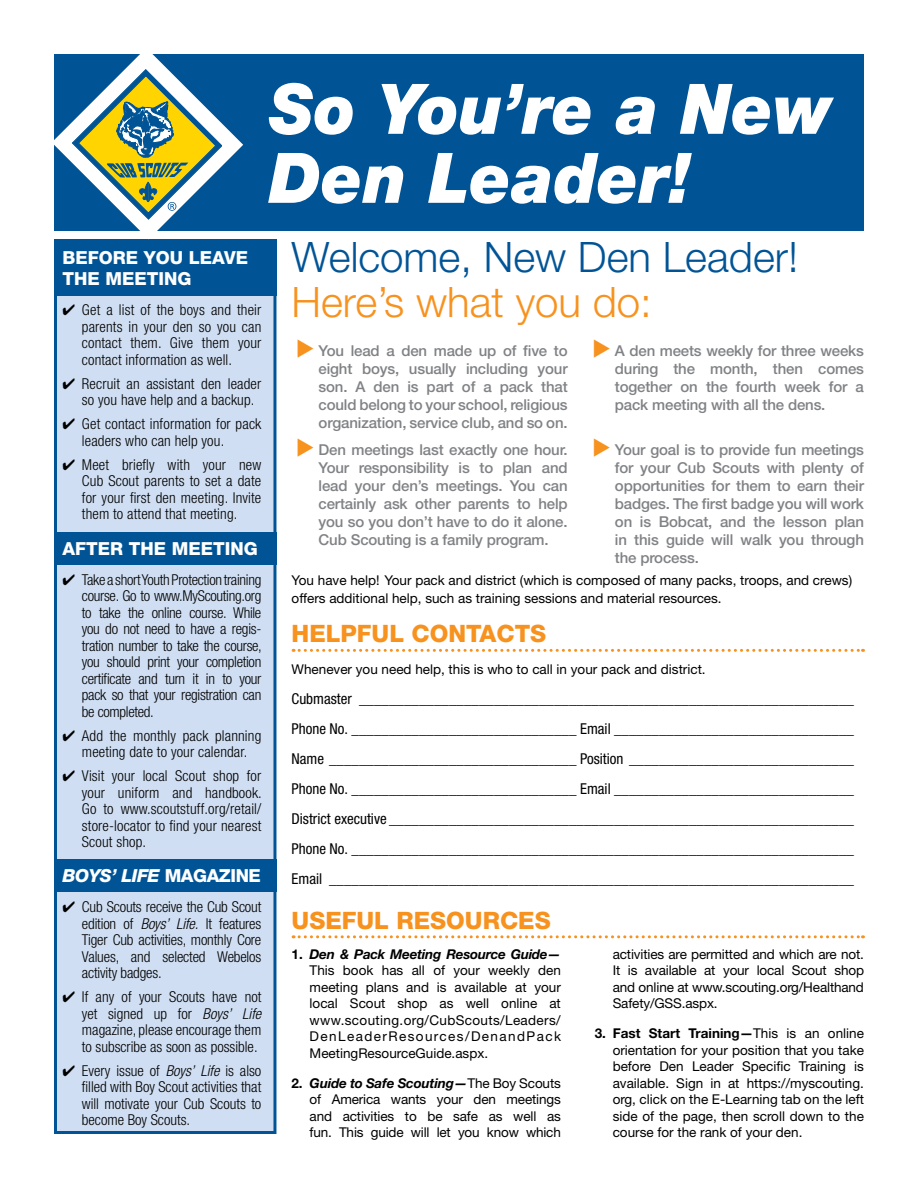
<style>
.page{position:relative;width:918px;height:1188px;background:#fff}
.page>*{position:absolute;margin:0;border:0;box-sizing:border-box;transform-origin:0 0}
.t1{font:italic 900 69.75px/69px "Helvetica Neue";color:#fff;scale:.96 1}
.t2{font:300 42px "Helvetica Neue";color:#005496}
.t3{font:300 42px "Helvetica Neue";color:#f7921e}
.t4{font:800 24px "Helvetica Neue";color:#f7921e}
.t5{font:800 18px/21px "Helvetica Neue";color:#fff}
.t6{font:italic 800 18px "Helvetica Neue";letter-spacing:-.025em;color:#fff}
.t7{font:300 condensed 15px/16.5px "Helvetica Neue";letter-spacing:.01em;color:#000;text-align:justify}
.t8{font:500 15px/18px "Helvetica Neue";letter-spacing:-.01em;color:#808285;text-align:justify}
.t9{font:condensed 15px/30px "Helvetica Neue";color:#000;text-align:justify}
.t10{font:13.5px/16.5px "Helvetica Neue";color:#000;text-align:justify}
.s1{font-style:normal}
.s2{font-style:italic}
.s3{font-weight:700}
.s4{font-weight:700;font-style:italic}
</style>
<div class="page">
<div style="left:54px;top:54px;width:810px;height:177px;background:#005496"></div>
<div style="left:54px;top:239px;width:222px;height:895px;background:#cfdef2;border:3px solid #005496"></div>
<div style="left:54px;top:239px;width:222px;height:57px;background:#005496"></div>
<div style="left:54px;top:532px;width:222px;height:32px;background:#005496"></div>
<svg style="left:293px;top:649px;width:570px;height:3px"></svg>
<svg style="left:293px;top:935px;width:570px;height:3px"></svg>
<svg style="left:54px;top:54px;width:189px;height:177px"></svg>
<div style="left:54px;top:859px;width:222px;height:33px;background:#005496"></div>
<h1 class="t1" style="left:269px;top:73px;width:587px">So You’re a New<br>Den Leader!</h1>
<p class="t5" style="left:63px;top:247px;width:187px">BEFORE YOU LEAVE<br>THE MEETING</p>
<p class="t7" style="left:82px;top:302px;width:181px;text-indent:-19px">✔ Get a list of the boys and their parents in your den so you can contact them. Give them your contact information as well.</p>
<p class="t7" style="left:82px;top:375px;width:181px;text-indent:-19px">✔ Recruit an assistant den leader so you have help and a backup.</p>
<p class="t7" style="left:82px;top:416px;width:181px;text-indent:-19px">✔ Get contact information for pack leaders who can help you.</p>
<p class="t7" style="left:82px;top:456px;width:181px;text-indent:-19px">✔ Meet briefly with your new Cub Scout parents to set a date for your first den meeting. Invite them to attend that meeting.</p>
<p class="t5" style="left:63px;top:538px;width:197px">AFTER THE MEETING</p>
<p class="t7" style="left:82px;top:571px;width:181px;text-indent:-19px">✔ Take a short Youth Protection training course. Go to www.MyScouting.org to take the online course. While you do not need to have a regis&shy;tration number to take the course, you should print your completion certificate and turn it in to your pack so that your registration can be completed.</p>
<p class="t7" style="left:63px;top:727px;width:200px;text-align:center">✔ Add the monthly pack planning meeting date to your calendar.</p>
<p class="t7" style="left:82px;top:767px;width:181px;text-indent:-19px">✔ Visit your local Scout shop for your uniform and handbook.<br>Go to www.scoutstuff.org/retail/ store-locator to find your nearest Scout shop.</p>
<p class="t6" style="left:63px;top:865px;width:200px">BOYS’ LIFE <span class="s1">MAGAZINE</span></p>
<p class="t7" style="left:82px;top:899px;width:181px;text-indent:-19px">✔ Cub Scouts receive the Cub Scout edition of <span class="s2">Boys’ Life.</span> It features Tiger Cub activities, monthly Core Values, and selected Webelos activity badges.</p>
<p class="t7" style="left:82px;top:989px;width:181px;text-indent:-19px">✔ If any of your Scouts have not yet signed up for <span class="s2">Boys’ Life </span>magazine, please encourage them to subscribe as soon as possible.</p>
<p class="t7" style="left:82px;top:1062px;width:181px;text-indent:-19px">✔ Every issue of <span class="s2">Boys’ Life</span> is also filled with Boy Scout activities that will motivate your Cub Scouts to become Boy Scouts.</p>
<h2 class="t2" style="left:292px;top:232px;width:508px">Welcome, New Den Leader!</h2>
<h2 class="t3" style="left:292px;top:277px;width:362px">Here’s what you do:</h2>
<p class="t8" style="left:319px;top:341px;width:251px">You lead a den made up of five to eight boys, usually including your son. A den is part of a pack that could belong to your school, religious organization, service club, and so on.</p>
<p class="t8" style="left:615px;top:341px;width:251px">A den meets weekly for three weeks during the month, then comes together on the fourth week for a pack meeting with all the dens.</p>
<p class="t8" style="left:319px;top:440px;width:251px">Den meetings last exactly one hour.<br>Your responsibility is to plan and lead your den’s meetings. You can certainly ask other parents to help you so you don’t have to do it alone.<br>Cub Scouting is a family program.</p>
<p class="t8" style="left:615px;top:440px;width:251px">Your goal is to provide fun meetings for your Cub Scouts with plenty of opportunities for them to earn their badges. The first badge you will work on is Bobcat, and the lesson plan in this guide will walk you through the process.</p>
<p class="t10" style="left:292px;top:571px;width:562px;line-height:18px">You have help! Your pack and district (which is composed of many packs, troops, and crews) offers additional help, such as training sessions and material resources.</p>
<h3 class="t4" style="left:292px;top:619px;width:256px">HELPFUL CONTACTS</h3>
<p class="t10" style="left:292px;top:660px;width:416px">Whenever you need help, this is who to call in your pack and district.</p>
<p class="t9" style="left:292px;top:683px;width:564px">Cubmaster __________________________________________________________________ Phone No. ______________________________ Email ________________________________ Name _________________________________ Position ______________________________ Phone No. ______________________________ Email ________________________________ District executive ______________________________________________________________ Phone No. ___________________________________________________________________ Email ______________________________________________________________________</p>
<h3 class="t4" style="left:292px;top:906px;width:261px">USEFUL RESOURCES</h3>
<p class="t10" style="left:310px;top:945px;width:253px;text-indent:-18px"><span class="s3">1.</span> <span class="s4">Den &amp; Pack Meeting Resource Guide— </span>This book has all of your weekly den meeting plans and is available at your local Scout shop as well online at www.scouting.org/CubScouts/Leaders/ DenLeaderResources/DenandPack MeetingResourceGuide.aspx.</p>
<p class="t10" style="left:310px;top:1074px;width:253px;text-indent:-18px"><span class="s3">2.</span> <span class="s4">Guide to Safe Scouting—</span>The Boy Scouts of America wants your den meetings and activities to be safe as well as fun. This guide will let you know which</p>
<p class="t10" style="left:613px;top:945px;width:253px">activities are permitted and which are not.<br>It is available at your local Scout shop and online at www.scouting.org/Healthand Safety/GSS.aspx.</p>
<p class="t10" style="left:613px;top:1025px;width:253px;text-indent:-18px"><span class="s3">3. Fast Start Training—</span>This is an online orientation for your position that you take before Den Leader Specific Training is available. Sign in at https://myscouting. org, click on the E-Learning tab on the left side of the page, then scroll down to the course for the rank of your den.</p>
</div>
